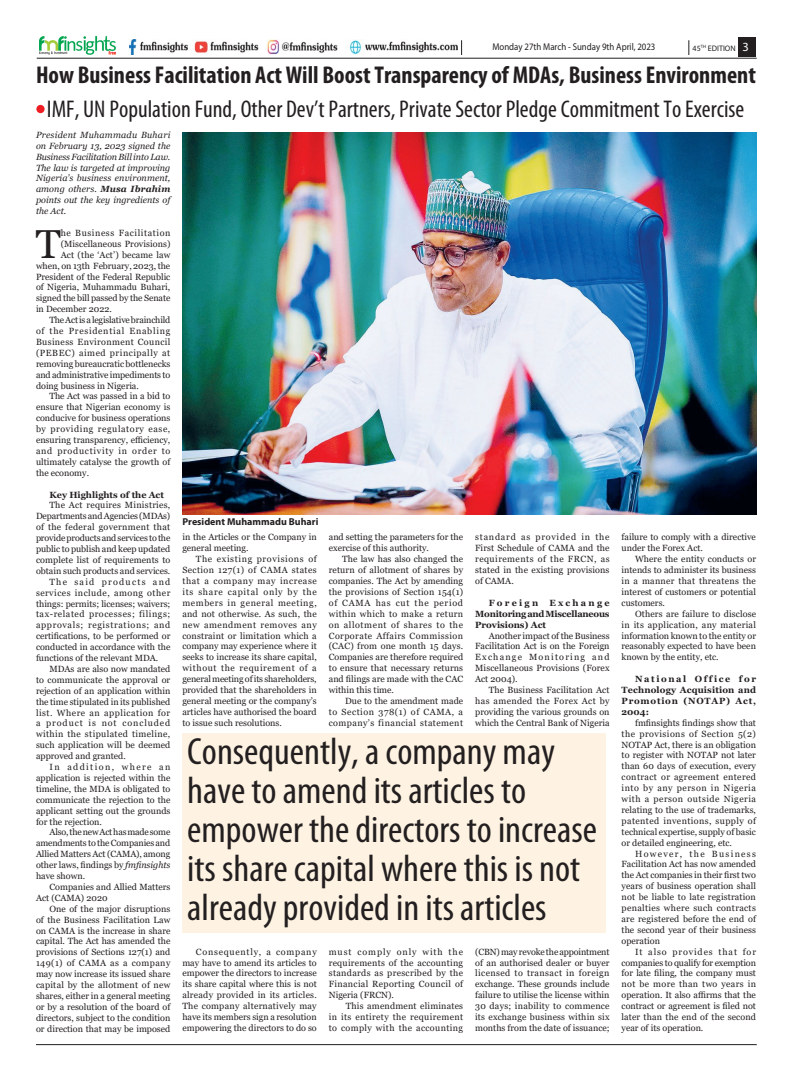
<style>
.page{position:relative;width:792px;height:1080px;background:#fff}
.page>*{position:absolute;margin:0;border:0;box-sizing:border-box;transform-origin:0 0}
.t1{font:40.5px "Georgia";color:#231f20}
.t2{font:condensed 38px/39px "Myriad Pro";color:#231f20;scale:1.04 1}
.t3{font:700 condensed 24.4px "Myriad Pro";color:#231f20}
.t4{font:condensed 24.3px "Myriad Pro";color:#231f20}
.Body_text{font:12.5px "Myriad Pro";color:#fff}
.t5{font:700 10px "Myriad Pro";color:#231f20}
.Body_text-2{font:9.8px "Myriad Pro";color:#231f20;scale:.9 1}
.t6{font:9px/10.9px "Georgia";color:#231f20;text-align:justify}
.t7{font:italic 9px/10.9px "Georgia";color:#231f20;text-align:justify}
.t8{font:700 9px/10.9px "Georgia";color:#231f20;text-align:justify}
.t9{font:9px "Georgia";letter-spacing:.065em;color:#231f20}
.Body_text-3{font:8px "Myriad Pro";color:#231f20}
.s1{font-weight:700}
.s2{font-style:italic}
</style>
<div class="page">
<hr style="left:36px;top:1044px;width:721px;height:1px;background:#231f20">
<hr style="left:37px;top:58px;width:720px;height:1px;background:#231f20">
<img style="left:129px;top:40px;width:329px;height:15px">
<svg style="left:688px;top:40px;width:1px;height:15px"></svg>
<svg style="left:461px;top:40px;width:1px;height:15px"></svg>
<img style="left:39px;top:37px;width:77px;height:17px">
<div style="left:739px;top:37px;width:17px;height:19px;background:#231f20"></div>
<div style="left:36px;top:105px;width:9px;height:8px;background:#ee1d23;border-radius:50%"></div>
<div style="left:182px;top:734px;width:424px;height:199px;background:#fef3e2"></div>
<img style="left:182px;top:132px;width:574px;height:383px">
<p class="Body_text-2" style="left:492px;top:40px;width:183px">Monday 27th March - Sunday 9th April, 2023</p>
<p class="Body_text-3" style="left:693px;top:43px;width:45px">45<sup>TH</sup> EDITION</p>
<p class="Body_text" style="left:743px;top:39px;width:8px">3</p>
<p class="t3" style="left:36px;top:59px;width:722px">How Business Facilitation Act Will Boost Transparency of MDAs, Business Environment</p>
<p class="t4" style="left:47px;top:94px;width:699px">IMF, UN Population Fund, Other Dev’t Partners, Private Sector Pledge Commitment To Exercise</p>
<p class="t7" style="left:36px;top:129px;width:136px">President Muhammadu Buhari on February 13, 2023 signed the Business Facilitation Bill into Law.<br>The law is targeted at improving Nigeria’s business environment, among others. <span class="s1">Musa Ibrahim </span>points out the key ingredients of the Act.</p>
<p class="t1" style="left:36px;top:219px;width:27px">T</p>
<p class="t9" style="left:61px;top:227px;width:111px">he Business Facilitation</p>
<p class="t6" style="left:61px;top:238px;width:111px">(Miscellaneous Provisions)</p>
<p class="t6" style="left:61px;top:249px;width:111px">Act (the ‘Act’) became law</p>
<p class="t6" style="left:36px;top:260px;width:136px">when, on 13th February, 2023, the</p>
<p class="t6" style="left:36px;top:271px;width:136px">President of the Federal Republic</p>
<p class="t6" style="left:36px;top:282px;width:136px">of Nigeria, Muhammadu Buhari,</p>
<p class="t6" style="left:36px;top:293px;width:136px">signed the bill passed by the Senate</p>
<p class="t6" style="left:36px;top:304px;width:77px">in December 2022.</p>
<p class="t6" style="left:36px;top:315px;width:136px;text-indent:14px">The Act is a legislative brainchild of the Presidential Enabling Business Environment Council (PEBEC) aimed principally at removing bureaucratic bottlenecks and administrative impediments to doing business in Nigeria.</p>
<p class="t6" style="left:36px;top:391px;width:136px;text-indent:14px">The Act was passed in a bid to ensure that Nigerian economy is conducive for business operations by providing regulatory ease, ensuring transparency, efficiency, and productivity in order to ultimately catalyse the growth of the economy.</p>
<p class="t8" style="left:50px;top:489px;width:116px">Key Highlights of the Act</p>
<p class="t6" style="left:36px;top:500px;width:136px;text-indent:14px">The Act requires Ministries, Departments and Agencies (MDAs) of the federal government that provide products and services to the public to publish and keep updated complete list of requirements to obtain such products and services.</p>
<p class="t6" style="left:36px;top:576px;width:136px;text-indent:14px">The said products and services include, among other things: permits; licenses; waivers; tax-related processes; filings; approvals; registrations; and certifications, to be performed or conducted in accordance with the functions of the relevant MDA.</p>
<p class="t6" style="left:36px;top:664px;width:136px;text-indent:14px">MDAs are also now mandated to communicate the approval or rejection of an application within the time stipulated in its published list. Where an application for a product is not concluded within the stipulated timeline, such application will be deemed approved and granted.</p>
<p class="t6" style="left:36px;top:762px;width:136px;text-indent:14px">In addition, where an application is rejected within the timeline, the MDA is obligated to communicate the rejection to the applicant setting out the grounds for the rejection.</p>
<p class="t6" style="left:36px;top:827px;width:136px;text-indent:14px">Also, the new Act has made some amendments to the Companies and Allied Matters Act (CAMA), among other laws, findings by <span class="s2">fmfinsights </span>have shown.</p>
<p class="t6" style="left:36px;top:882px;width:136px;text-indent:14px">Companies and Allied Matters<br>Act (CAMA) 2020</p>
<p class="t6" style="left:36px;top:903px;width:136px;text-indent:14px">One of the major disruptions of the Business Facilitation Law on CAMA is the increase in share capital. The Act has amended the provisions of Sections 127(1) and 149(1) of CAMA as a company may now increase its issued share capital by the allotment of new shares, either in a general meeting or by a resolution of the board of directors, subject to the condition or direction that may be imposed</p>
<p class="t5" style="left:182px;top:515px;width:138px">President Muhammadu Buhari</p>
<p class="t6" style="left:182px;top:532px;width:136px">in the Articles or the Company in general meeting.</p>
<p class="t6" style="left:182px;top:554px;width:136px;text-indent:14px">The existing provisions of Section 127(1) of CAMA states that a company may increase its share capital only by the members in general meeting, and not otherwise. As such, the new amendment removes any constraint or limitation which a company may experience where it seeks to increase its share capital, without the requirement of a general meeting of its shareholders, provided that the shareholders in general meeting or the company’s articles have authorised the board to issue such resolutions.</p>
<p class="t6" style="left:329px;top:532px;width:136px">and setting the parameters for the exercise of this authority.</p>
<p class="t6" style="left:329px;top:554px;width:136px;text-indent:14px">The law has also changed the return of allotment of shares by companies. The Act by amending the provisions of Section 154(1) of CAMA has cut the period within which to make a return on allotment of shares to the Corporate Affairs Commission (CAC) from one month 15 days.<br>Companies are therefore required to ensure that necessary returns and filings are made with the CAC within this time.</p>
<p class="t6" style="left:329px;top:696px;width:136px;text-indent:16px">Due to the amendment made to Section 378(1) of CAMA, a company’s financial statement</p>
<p class="t6" style="left:475px;top:532px;width:136px">standard as provided in the First Schedule of CAMA and the requirements of the FRCN, as stated in the existing provisions of CAMA.</p>
<p class="t8" style="left:475px;top:597px;width:136px;text-indent:14px">Foreign Exchange Monitoring and Miscellaneous Provisions) Act</p>
<p class="t6" style="left:475px;top:630px;width:136px;text-indent:14px">Another impact of the Business Facilitation Act is on the Foreign Exchange Monitoring and Miscellaneous Provisions (Forex Act 2004).</p>
<p class="t6" style="left:475px;top:685px;width:136px;text-indent:14px">The Business Facilitation Act has amended the Forex Act by providing the various grounds on which the Central Bank of Nigeria</p>
<p class="t2" style="left:187px;top:732px;width:396px">Consequently, a company may have to amend its articles to empower the directors to increase its share capital where this is not already provided in its articles</p>
<p class="t6" style="left:182px;top:946px;width:136px;text-indent:14px">Consequently, a company may have to amend its articles to empower the directors to increase its share capital where this is not already provided in its articles.<br>The company alternatively may have its members sign a resolution empowering the directors to do so</p>
<p class="t6" style="left:329px;top:946px;width:136px">must comply only with the requirements of the accounting standards as prescribed by the Financial Reporting Council of Nigeria (FRCN).</p>
<p class="t6" style="left:329px;top:1001px;width:136px;text-indent:17px">This amendment eliminates in its entirety the requirement to comply with the accounting</p>
<p class="t6" style="left:475px;top:946px;width:136px">(CBN) may revoke the appointment of an authorised dealer or buyer licensed to transact in foreign exchange. These grounds include failure to utilise the license within 30 days; inability to commence its exchange business within six months from the date of issuance;</p>
<p class="t6" style="left:622px;top:532px;width:136px">failure to comply with a directive under the Forex Act.</p>
<p class="t6" style="left:622px;top:554px;width:136px;text-indent:14px">Where the entity conducts or intends to administer its business in a manner that threatens the interest of customers or potential customers.</p>
<p class="t6" style="left:622px;top:608px;width:136px;text-indent:14px">Others are failure to disclose in its application, any material information known to the entity or reasonably expected to have been known by the entity, etc.</p>
<p class="t8" style="left:622px;top:674px;width:136px;text-indent:14px">National Office for Technology Acquisition and Promotion (NOTAP) Act, 2004:</p>
<p class="t6" style="left:622px;top:717px;width:136px;text-indent:14px">fmfinsights findings show that the provisions of Section 5(2)<br>NOTAP Act, there is an obligation to register with NOTAP not later than 60 days of execution, every contract or agreement entered into by any person in Nigeria with a person outside Nigeria relating to the use of trademarks, patented inventions, supply of technical expertise, supply of basic or detailed engineering, etc.</p>
<p class="t6" style="left:622px;top:848px;width:136px;text-indent:14px">However, the Business Facilitation Act has now amended the Act companies in their first two years of business operation shall not be liable to late registration penalties where such contracts are registered before the end of the second year of their business operation</p>
<p class="t6" style="left:622px;top:946px;width:136px;text-indent:14px">It also provides that for companies to qualify for exemption for late filing, the company must not be more than two years in operation. It also affirms that the contract or agreement is filed not later than the end of the second year of its operation.</p>
</div>
